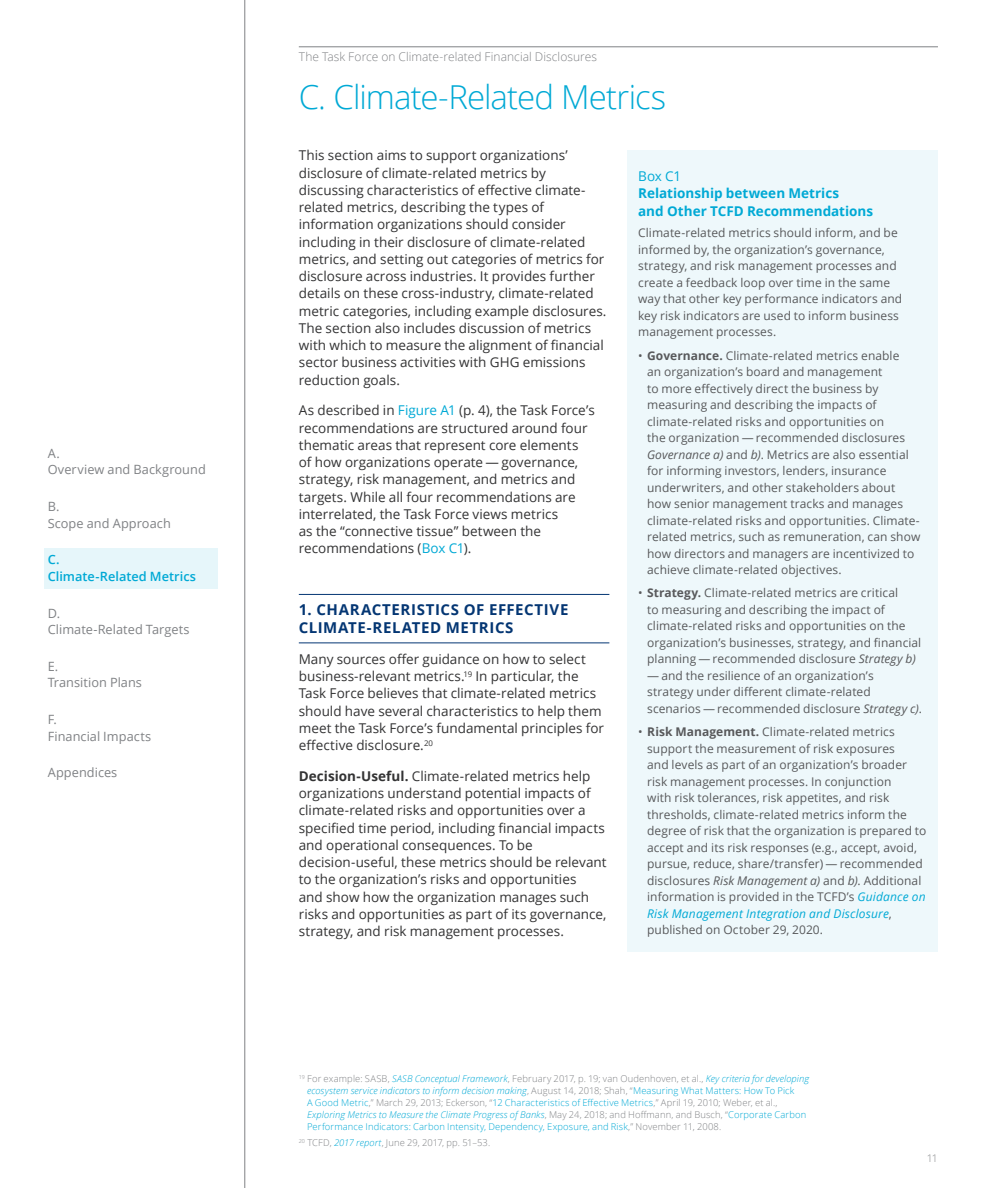
<style>
.page{position:relative;width:992px;height:1188px;background:#fff}
.page>*{position:absolute;margin:0;border:0;box-sizing:border-box;transform-origin:0 0}
.t1{font:300 33px "Open Sans";letter-spacing:-.03em;color:#00a9d5}
.t2{font:700 15px/18px "Open Sans";letter-spacing:.04em;color:#043673}
.t3{font:13.5px/17.2px "Open Sans";color:#333334}
.t4{font:700 13.5px/17.5px "Open Sans";color:#00a9d5}
.t5{font:13.5px "Open Sans";color:#00a9d5}
.t6{font:12.75px/16.5px "Open Sans";letter-spacing:.005em;color:#808285}
.t7{font:600 12.75px/16.5px "Open Sans";color:#00a9d5}
.t8{font:12px/16.5px "Open Sans";letter-spacing:.005em;color:#58595b}
.t9{font:300 12px "Open Sans";letter-spacing:.005em;color:#808285}
.t10{font:300 10.5px "Open Sans";color:#808285}
.t11{font:300 9.3px/12px "Open Sans";letter-spacing:.015em;color:#808285}
.s1{color:#00a9d5}
.s2{font-weight:700}
.s3{font-style:italic}
.s4{font-style:italic;color:#00a9d5}
</style>
<div class="page">
<hr style="left:299px;top:46px;width:638px;height:1px;background:#808285">
<div style="left:44px;top:549px;width:174px;height:40px;background:#e6f6fa"></div>
<hr style="left:299px;top:594px;width:310px;height:1px;background:#043673">
<hr style="left:299px;top:643px;width:310px;height:1px;background:#043673">
<div style="left:627px;top:150px;width:310px;height:801px;background:#eef8fb"></div>
<hr style="left:244px;top:0;width:1px;height:1188px;background:#808285">
<p class="t6" style="left:48px;top:445px;width:160px">A.<br>Overview and Background</p>
<p class="t6" style="left:48px;top:498px;width:125px">B.<br>Scope and Approach</p>
<p class="t7" style="left:48px;top:551px;width:150px">C.<br>Climate-Related Metrics</p>
<p class="t6" style="left:48px;top:604px;width:143px">D.<br>Climate-Related Targets</p>
<p class="t6" style="left:48px;top:658px;width:96px">E.<br>Transition Plans</p>
<p class="t6" style="left:48px;top:711px;width:105px">F.<br>Financial Impacts</p>
<p class="t6" style="left:48px;top:764px;width:71px">Appendices</p>
<p class="t9" style="left:299px;top:48px;width:300px">The Task Force on Climate-related Financial Disclosures</p>
<h1 class="t1" style="left:299px;top:75px;width:369px">C. Climate-Related Metrics</h1>
<p class="t3" style="left:299px;top:146px;width:309px">This section aims to support organizations’ disclosure of climate-related metrics by discussing characteristics of effective climate&shy;related metrics, describing the types of information organizations should consider including in their disclosure of climate-related metrics, and setting out categories of metrics for disclosure across industries. It provides further details on these cross-industry, climate-related metric categories, including example disclosures.<br>The section also includes discussion of metrics with which to measure the alignment of financial sector business activities with GHG emissions reduction goals.</p>
<p class="t3" style="left:299px;top:401px;width:297px">As described in <span class="s1">Figure A1</span> (p. 4), the Task Force’s recommendations are structured around four thematic areas that represent core elements<br>of how organizations operate — governance, strategy, risk management, and metrics and targets. While all four recommendations are interrelated, the Task Force views metrics<br>as the “connective tissue” between the recommendations (<span class="s1">Box C1</span>).</p>
<p class="t2" style="left:299px;top:600px;width:271px">1. CHARACTERISTICS OF EFFECTIVE<br>CLIMATE-RELATED METRICS</p>
<p class="t3" style="left:299px;top:650px;width:307px">Many sources offer guidance on how to select business-relevant metrics.<sup>19</sup> In particular, the Task Force believes that climate-related metrics should have several characteristics to help them meet the Task Force’s fundamental principles for effective disclosure.<sup>20</sup></p>
<p class="t3" style="left:299px;top:767px;width:309px"><span class="s2">Decision-Useful.</span> Climate-related metrics help organizations understand potential impacts of climate-related risks and opportunities over a specified time period, including financial impacts and operational consequences. To be decision-useful, these metrics should be relevant to the organization’s risks and opportunities<br>and show how the organization manages such risks and opportunities as part of its governance, strategy, and risk management processes.</p>
<p class="t5" style="left:638px;top:166px;width:44px">Box C1</p>
<p class="t4" style="left:638px;top:184px;width:236px">Relationship between Metrics<br>and Other TCFD Recommendations</p>
<p class="t8" style="left:638px;top:225px;width:265px">Climate-related metrics should inform, and be informed by, the organization’s governance, strategy, and risk management processes and create a feedback loop over time in the same way that other key performance indicators and key risk indicators are used to inform business management processes.</p>
<p class="t8" style="left:647px;top:347px;width:275px;text-indent:-9px">• <span class="s2">Governance.</span> Climate-related metrics enable<br>an organization’s board and management<br>to more effectively direct the business by measuring and describing the impacts of climate-related risks and opportunities on<br>the organization — recommended disclosures <span class="s3">Governance a)</span> and <span class="s3">b)</span>. Metrics are also essential for informing investors, lenders, insurance underwriters, and other stakeholders about how senior management tracks and manages climate-related risks and opportunities. Climate&shy;related metrics, such as remuneration, can show how directors and managers are incentivized to achieve climate-related objectives.</p>
<p class="t8" style="left:647px;top:585px;width:275px;text-indent:-9px">• <span class="s2">Strategy.</span> Climate-related metrics are critical<br>to measuring and describing the impact of climate-related risks and opportunities on the organization’s businesses, strategy, and financial planning — recommended disclosure <span class="s3">Strategy b)</span></p>
<p class="t8" style="left:647px;top:667px;width:276px">— and the resilience of an organization’s strategy under different climate-related scenarios — recommended disclosure <span class="s3">Strategy c)</span>.</p>
<p class="t8" style="left:647px;top:723px;width:281px;text-indent:-9px">• <span class="s2">Risk Management.</span> Climate-related metrics support the measurement of risk exposures<br>and levels as part of an organization’s broader risk management processes. In conjunction<br>with risk tolerances, risk appetites, and risk thresholds, climate-related metrics inform the degree of risk that the organization is prepared to accept and its risk responses (e.g., accept, avoid, pursue, reduce, share/transfer) — recommended disclosures <span class="s3">Risk Management a)</span> and <span class="s3">b)</span>. Additional information is provided in the TCFD’s <span class="s4">Guidance on Risk Management Integration and Disclosure</span>, published on October 29, 2020.</p>
<p class="t11" style="left:307px;top:1072px;width:503px;text-indent:-8px"><sup>19</sup> For example: SASB, <span class="s4">SASB Conceptual Framework</span>, February 2017, p. 19; van Oudenhoven, et al., <span class="s4">Key criteria for developing ecosystem service indicators to inform decision making</span>, August 14, 2018; Shah, “<span class="s1">Measuring What Matters: How To Pick<br>A Good Metric</span>,” March 29, 2013; Eckerson, “<span class="s1">12 Characteristics of Effective Metrics</span>,” April 19, 2010; Weber, et al., <span class="s4">Exploring Metrics to Measure the Climate Progress of Banks</span>, May 24, 2018; and Hoffmann, and Busch, “<span class="s1">Corporate Carbon Performance Indicators: Carbon Intensity, Dependency, Exposure, and Risk</span>,” November 11, 2008.</p>
<p class="t11" style="left:299px;top:1136px;width:193px"><sup>20</sup> TCFD, <span class="s4">2017 report</span>, June 29, 2017, pp. 51–53.</p>
<p class="t10" style="left:926px;top:1151px;width:13px">11</p>
</div>
